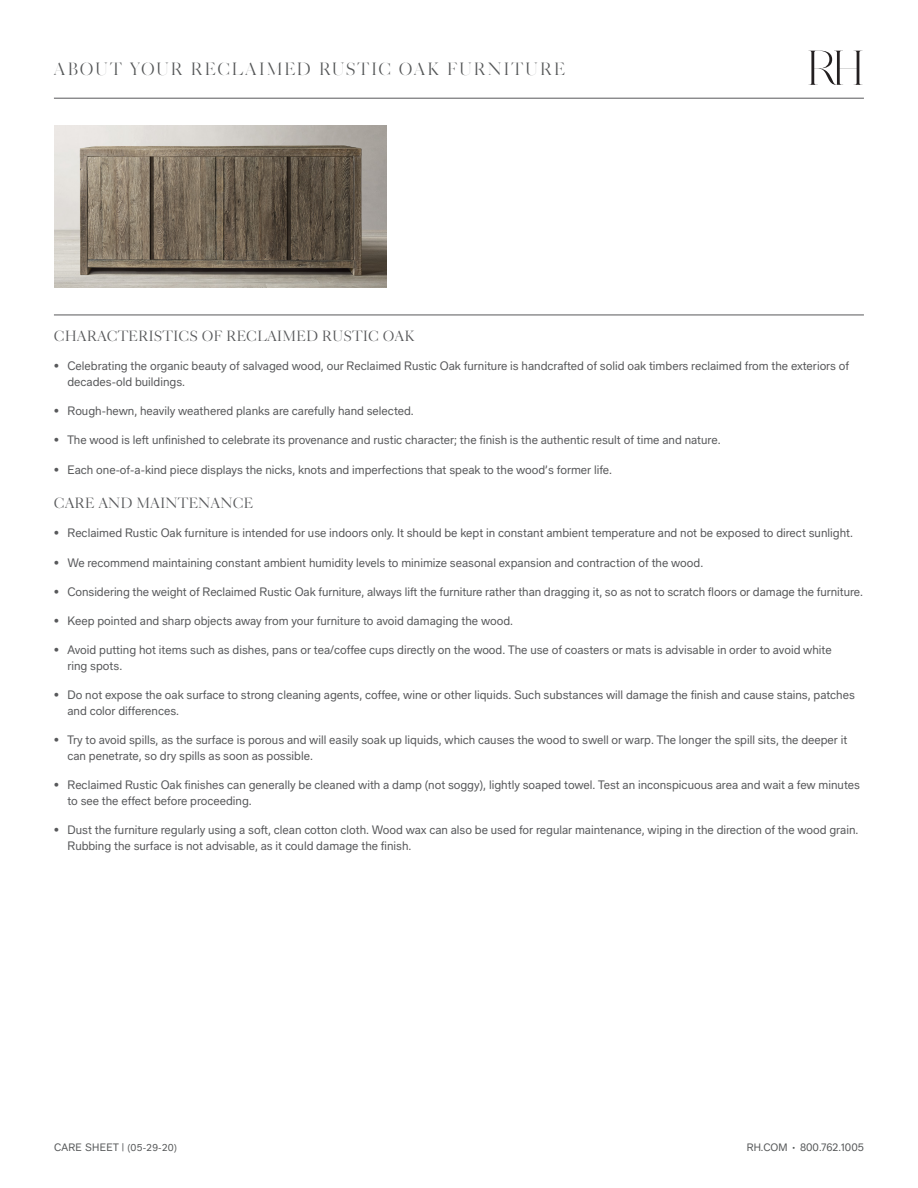
<style>
.page{position:relative;width:918px;height:1188px;background:#fff}
.page>*{position:absolute;margin:0;border:0;box-sizing:border-box;transform-origin:0 0}
.t1{font:18px "Caslon RH Superfine";letter-spacing:.115em;color:#545657}
.t2{font:100 15px "Caslon RH";color:#57585a}
.Bullet_Copy{font:12px/15.8px "Baron Sans";color:#57585a}
.t3{font:10.5px "Baron Sans";letter-spacing:.03em;color:#545657}
.t4{font:10.5px "Baron Sans";color:#545657}
.s1{font-size:9.75px}
.s2{font-size:6px}
</style>
<div class="page">
<svg style="left:808px;top:51px;width:54px;height:34px"></svg>
<hr style="left:54px;top:98px;width:810px;height:1px;background:#57585a">
<hr style="left:54px;top:315px;width:810px;height:1px;background:#57585a">
<img style="left:54px;top:126px;width:333px;height:162px">
<h1 class="t1" style="left:54px;top:59px;width:512px">ABOUT YOUR RECLAIMED RUSTIC OAK FURNITURE</h1>
<p class="t2" style="left:54px;top:327px;width:362px">CHARACTERISTICS OF RECLAIMED RUSTIC OAK</p>
<p class="Bullet_Copy" style="left:67px;top:358px;width:783px;text-indent:-14px">• Celebrating the organic beauty of salvaged wood, our Reclaimed Rustic Oak furniture is handcrafted of solid oak timbers reclaimed from the exteriors of decades-old buildings.</p>
<p class="Bullet_Copy" style="left:54px;top:403px;width:361px">• Rough-hewn, heavily weathered planks are carefully hand selected.</p>
<p class="Bullet_Copy" style="left:54px;top:432px;width:668px">• The wood is left unfinished to celebrate its provenance and rustic character; the finish is the authentic result of time and nature.</p>
<p class="Bullet_Copy" style="left:54px;top:462px;width:560px">• Each one-of-a-kind piece displays the nicks, knots and imperfections that speak to the wood’s former life.</p>
<p class="t2" style="left:54px;top:495px;width:201px">CARE AND MAINTENANCE</p>
<p class="Bullet_Copy" style="left:54px;top:525px;width:801px">• Reclaimed Rustic Oak furniture is intended for use indoors only. It should be kept in constant ambient temperature and not be exposed to direct sunlight.</p>
<p class="Bullet_Copy" style="left:54px;top:555px;width:651px">• We recommend maintaining constant ambient humidity levels to minimize seasonal expansion and contraction of the wood.</p>
<p class="Bullet_Copy" style="left:54px;top:584px;width:811px">• Considering the weight of Reclaimed Rustic Oak furniture, always lift the furniture rather than dragging it, so as not to scratch floors or damage the furniture.</p>
<p class="Bullet_Copy" style="left:54px;top:613px;width:461px">• Keep pointed and sharp objects away from your furniture to avoid damaging the wood.</p>
<p class="Bullet_Copy" style="left:67px;top:642px;width:766px;text-indent:-14px">• Avoid putting hot items such as dishes, pans or tea/coffee cups directly on the wood. The use of coasters or mats is advisable in order to avoid white ring spots.</p>
<p class="Bullet_Copy" style="left:67px;top:687px;width:789px;text-indent:-14px">• Do not expose the oak surface to strong cleaning agents, coffee, wine or other liquids. Such substances will damage the finish and cause stains, patches and color differences.</p>
<p class="Bullet_Copy" style="left:67px;top:732px;width:781px;text-indent:-14px">• Try to avoid spills, as the surface is porous and will easily soak up liquids, which causes the wood to swell or warp. The longer the spill sits, the deeper it can penetrate, so dry spills as soon as possible.</p>
<p class="Bullet_Copy" style="left:67px;top:777px;width:794px;text-indent:-14px">• Reclaimed Rustic Oak finishes can generally be cleaned with a damp (not soggy), lightly soaped towel. Test an inconspicuous area and wait a few minutes to see the effect before proceeding.</p>
<p class="Bullet_Copy" style="left:67px;top:822px;width:793px;text-indent:-14px">• Dust the furniture regularly using a soft, clean cotton cloth. Wood wax can also be used for regular maintenance, wiping in the direction of the wood grain.<br>Rubbing the surface is not advisable, as it could damage the finish.</p>
<p class="t3" style="left:54px;top:1142px;width:124px">CARE SHEET | <span class="s1">(05-29-20)</span></p>
<p class="t4" style="left:800px;top:1142px;width:65px">800.762.1005</p>
<p class="t4" style="left:747px;top:1142px;width:50px">RH.COM <span class="s2">•</span></p>
</div>
